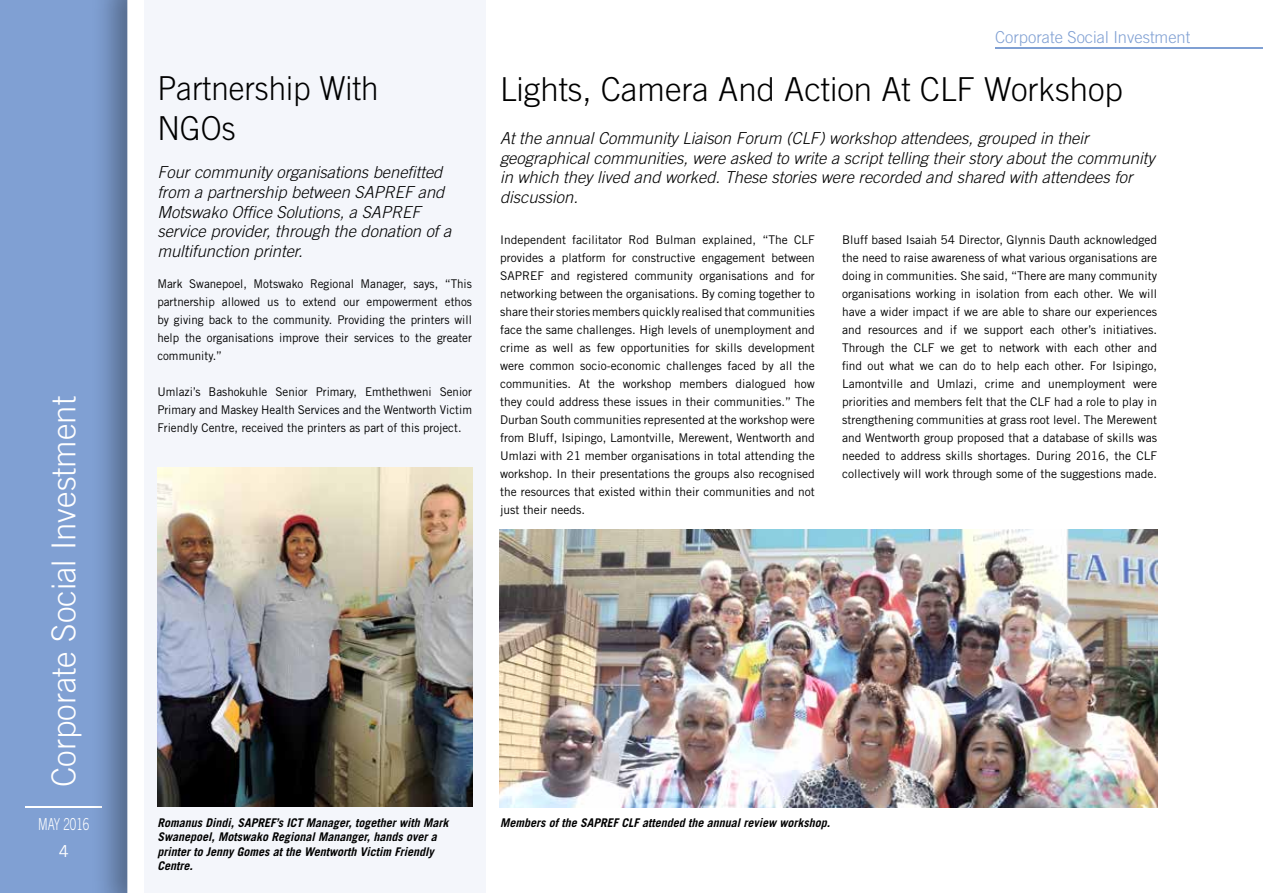
<style>
.page{position:relative;width:1263px;height:893px;background:#fff}
.page>*{position:absolute;margin:0;border:0;box-sizing:border-box;transform-origin:0 0}
.t1{font:300 33px "Trade Gothic LT Std";color:#000}
.t2{font:300 33px "Trade Gothic LT Std";color:#fff}
.t3{font:300 33px/39.6px "Trade Gothic LT Std";color:#000;scale:.95 1}
.t4{font:italic 300 16.5px/19.8px "Trade Gothic LT Std";color:#000}
.t5{font:300 16.5px "Trade Gothic LT Std";color:#80a0d3}
.t6{font:300 16.5px "Trade Gothic LT Std";color:#fff;scale:.7 1}
.t7{font:16.5px "Trade Gothic LT Std";color:#fff}
.t8{font:12px/18px "Trade Gothic LT Std";color:#000;text-align:justify}
.t9{font:italic 700 12px/14.4px "Trade Gothic LT Std";color:#000}
</style>
<div class="page">
<div style="left:0;top:0;width:128px;height:893px;background:#80a0d3"></div>
<hr style="left:995px;top:47px;width:268px;height:2px;background:#80a0d3">
<hr style="left:26px;top:806px;width:76px;height:1px;background:#fff">
<div style="left:91px;top:0;width:78px;height:893px;background:#000;opacity:.5"></div>
<svg style="left:127px;top:0;width:16px;height:893px"></svg>
<div style="left:143px;top:0;width:35px;height:893px;background:#f4f6fb"></div>
<div style="left:145px;top:0;width:341px;height:893px;background:#f4f6fb"></div>
<img style="left:157px;top:467px;width:315px;height:339px">
<img style="left:500px;top:530px;width:657px;height:278px">
<h1 class="t2" style="left:44px;top:787px;width:392px;rotate:-90deg">Corporate Social Investment</h1>
<h2 class="t6" style="left:38px;top:814px;width:74px">MAY 2016</h2>
<h2 class="t7" style="left:59px;top:841px;width:12px">4</h2>
<h1 class="t3" style="left:157px;top:68px;width:234px">Partnership With<br>NGOs</h1>
<h2 class="t4" style="left:157px;top:163px;width:295px">Four community organisations benefitted from a partnership between SAPREF and Motswako Office Solutions, a SAPREF service provider, through the donation of a multifunction printer.</h2>
<p class="t8" style="left:157px;top:275px;width:316px">Mark Swanepoel, Motswako Regional Manager, says, “This partnership allowed us to extend our empowerment ethos by giving back to the community. Providing the printers will help the organisations improve their services to the greater community.”</p>
<p class="t8" style="left:157px;top:383px;width:316px">Umlazi’s Bashokuhle Senior Primary, Emthethweni Senior Primary and Maskey Health Services and the Wentworth Victim Friendly Centre, received the printers as part of this project.</p>
<h2 class="t5" style="left:995px;top:27px;width:197px">Corporate Social Investment</h2>
<h1 class="t1" style="left:500px;top:69px;width:624px">Lights, Camera And Action At CLF Workshop</h1>
<p class="t4" style="left:500px;top:128px;width:656px">At the annual Community Liaison Forum (CLF) workshop attendees, grouped in their geographical communities, were asked to write a script telling their story about the community in which they lived and worked. These stories were recorded and shared with attendees for discussion.</p>
<p class="t8" style="left:500px;top:231px;width:316px">Independent facilitator Rod Bulman explained, “The CLF provides a platform for constructive engagement between SAPREF and registered community organisations and for networking between the organisations. By coming together to share their stories members quickly realised that communities face the same challenges. High levels of unemployment and crime as well as few opportunities for skills development were common socio-economic challenges faced by all the communities. At the workshop members dialogued how they could address these issues in their communities.” The Durban South communities represented at the workshop were from Bluff, Isipingo, Lamontville, Merewent, Wentworth and Umlazi with 21 member organisations in total attending the workshop. In their presentations the groups also recognised the resources that existed within their communities and not just their needs.</p>
<p class="t8" style="left:842px;top:231px;width:316px">Bluff based Isaiah 54 Director, Glynnis Dauth acknowledged the need to raise awareness of what various organisations are doing in communities. She said, “There are many community organisations working in isolation from each other. We will have a wider impact if we are able to share our experiences and resources and if we support each other’s initiatives.<br>Through the CLF we get to network with each other and find out what we can do to help each other. For Isipingo, Lamontville and Umlazi, crime and unemployment were priorities and members felt that the CLF had a role to play in strengthening communities at grass root level. The Merewent and Wentworth group proposed that a database of skills was needed to address skills shortages. During 2016, the CLF collectively will work through some of the suggestions made.</p>
<p class="t9" style="left:157px;top:815px;width:293px">Romanus Dindi, SAPREF’s ICT Manager, together with Mark Swanepoel, Motswako Regional Mananger, hands over a printer to Jenny Gomes at the Wentworth Victim Friendly Centre.</p>
<p class="t9" style="left:500px;top:815px;width:332px">Members of the SAPREF CLF attended the annual review workshop.</p>
</div>
